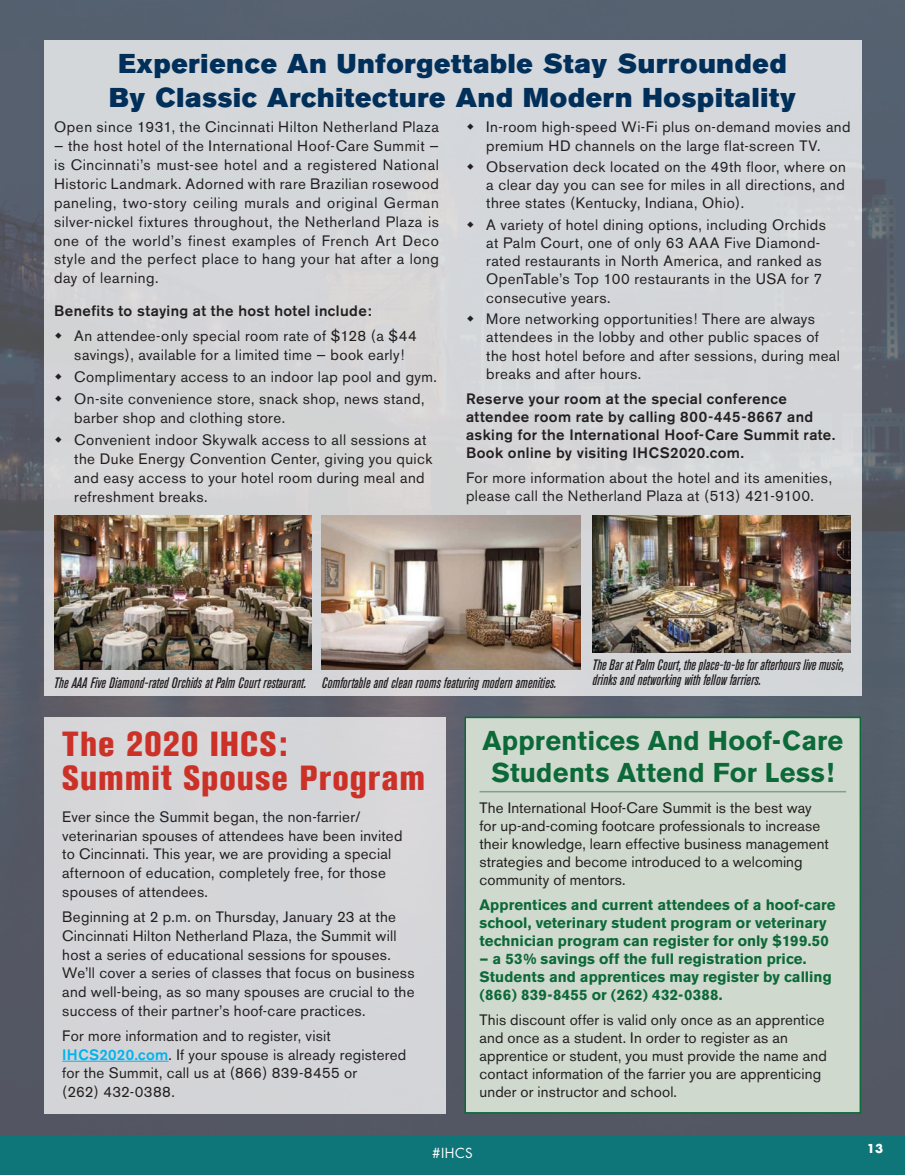
<style>
.page{position:relative;width:905px;height:1175px;background:#fff}
.page>*{position:absolute;margin:0;border:0;box-sizing:border-box;transform-origin:0 0}
.Backpage_headline{font:800 condensed 34.5px/33.8px "Akzidenz Grotesk BE";letter-spacing:.03em;color:#cc3128}
.Backpage_headline-2{font:27px/34.7px "Akzidenz Grotesk BE Super";letter-spacing:.03em;color:#002f5a;text-align:center}
.Backpage_Copy{font:700 27px/31.5px "Akzidenz Grotesk BE";letter-spacing:.01em;color:#0c6938;text-align:center}
.Backpage_Copy-2{font:15px/18.8px "Akzidenz Grotesk BE";letter-spacing:.02em;color:#231f20}
.Backpage_Copy-3{font:700 15px/18px "Akzidenz Grotesk BE";letter-spacing:.005em;color:#0c6938}
.Backpage_Copy-4{font:500 15px/18.1px "Akzidenz Grotesk BE";letter-spacing:.025em;color:#231f20}
.Caption_1st{font:italic 500 condensed 15px/15px "Akzidenz Grotesk BE";color:#231f20}
.t1{font:13.5px "Futura";color:#fff}
.t2{font:700 12px "Futura";color:#fff}
.s1{font-weight:500;color:#00b3ee}
</style>
<div class="page">
<div style="left:0;top:1134px;width:904px;height:40px;background:#0e7579"></div>
<img style="left:0;top:0;width:904px;height:1134px">
<div style="left:44px;top:716px;width:402px;height:397px;background:#d4d5d8"></div>
<div style="left:44px;top:41px;width:817px;height:654px;background:#d4d7da"></div>
<hr style="left:62px;top:1060px;width:106px;height:1px;background:#00b3ee">
<img style="left:54px;top:515px;width:257px;height:154px">
<img style="left:322px;top:515px;width:258px;height:154px">
<img style="left:592px;top:515px;width:258px;height:138px">
<div style="left:464px;top:716px;width:397px;height:398px;background:#d0d9ce"></div>
<p class="Backpage_headline-2" style="left:109px;top:46px;width:688px">Experience An Unforgettable Stay Surrounded<br>By Classic Architecture And Modern Hospitality</p>
<p class="Backpage_Copy-2" style="left:54px;top:118px;width:386px">Open since 1931, the Cincinnati Hilton Netherland Plaza</p>
<p class="Backpage_Copy-2" style="left:54px;top:137px;width:386px;text-align:justify">— the host hotel of the International Hoof-Care Summit — is Cincinnati’s must-see hotel and a registered National Historic Landmark. Adorned with rare Brazilian rosewood paneling, two-story ceiling murals and original German silver-nickel fixtures throughout, the Netherland Plaza is one of the world’s finest examples of French Art Deco style and the perfect place to hang your hat after a long day of learning.</p>
<p class="Backpage_Copy-4" style="left:54px;top:301px;width:319px">Benefits to staying at the host hotel include:</p>
<p class="Backpage_Copy-2" style="left:74px;top:326px;width:344px">An attendee-only special room rate of $128 (a $44 savings), available for a limited time — book early!</p>
<p class="Backpage_Copy-2" style="left:74px;top:367px;width:364px">Complimentary access to an indoor lap pool and gym.</p>
<p class="Backpage_Copy-2" style="left:74px;top:389px;width:352px">On-site convenience store, snack shop, news stand, barber shop and clothing store.</p>
<p class="Backpage_Copy-2" style="left:74px;top:430px;width:359px">Convenient indoor Skywalk access to all sessions at the Duke Energy Convention Center, giving you quick and easy access to your hotel room during meal and refreshment breaks.</p>
<p class="Backpage_Copy-2" style="left:486px;top:118px;width:366px;line-height:18.1px">In-room high-speed Wi-Fi plus on-demand movies and premium HD channels on the large flat-screen TV.</p>
<p class="Backpage_Copy-2" style="left:486px;top:158px;width:361px;line-height:18.1px;text-align:justify">Observation deck located on the 49th floor, where on a clear day you can see for miles in all directions, and three states (Kentucky, Indiana, Ohio).</p>
<p class="Backpage_Copy-2" style="left:486px;top:216px;width:341px;line-height:18.1px">A variety of hotel dining options, including Orchids at Palm Court, one of only 63 AAA Five Diamond&shy;rated restaurants in North America, and ranked as OpenTable’s Top 100 restaurants in the USA for 7 consecutive years.</p>
<p class="Backpage_Copy-2" style="left:486px;top:310px;width:355px;line-height:18.1px">More networking opportunities! There are always attendees in the lobby and other public spaces of the host hotel before and after sessions, during meal breaks and after hours.</p>
<p class="Backpage_Copy-4" style="left:466px;top:389px;width:371px">Reserve your room at the special conference attendee room rate by calling 800-445-8667 and asking for the International Hoof-Care Summit rate.<br>Book online by visiting IHCS2020.com.</p>
<p class="Backpage_Copy-2" style="left:466px;top:469px;width:367px;line-height:18.1px">For more information about the hotel and its amenities, please call the Netherland Plaza at (513) 421-9100.</p>
<p class="Caption_1st" style="left:54px;top:675px;width:253px">The AAA Five Diamond-rated Orchids at Palm Court restaurant.</p>
<p class="Caption_1st" style="left:322px;top:675px;width:236px">Comfortable and clean rooms featuring modern amenities.</p>
<p class="Caption_1st" style="left:592px;top:657px;width:253px">The Bar at Palm Court, the place-to-be for afterhours live music, drinks and networking with fellow farriers.</p>
<p class="Backpage_headline" style="left:62px;top:727px;width:364px">The 2020 IHCS:<br>Summit Spouse Program</p>
<p class="Backpage_Copy-2" style="left:62px;top:807px;width:341px">Ever since the Summit began, the non-farrier/ veterinarian spouses of attendees have been invited to Cincinnati. This year, we are providing a special afternoon of education, completely free, for those spouses of attendees.</p>
<p class="Backpage_Copy-2" style="left:62px;top:907px;width:354px">Beginning at 2 p.m. on Thursday, January 23 at the Cincinnati Hilton Netherland Plaza, the Summit will host a series of educational sessions for spouses.<br>We’ll cover a series of classes that focus on business and well-being, as so many spouses are crucial to the success of their partner’s hoof-care practices.</p>
<p class="Backpage_Copy-2" style="left:62px;top:1026px;width:345px">For more information and to register, visit <span class="s1">IHCS2020.com</span>. If your spouse is already registered for the Summit, call us at (866) 839-8455 or<br>(262) 432-0388.</p>
<p class="Backpage_Copy" style="left:482px;top:725px;width:362px">Apprentices And Hoof-Care<br>Students Attend For Less!</p>
<p class="Backpage_Copy-2" style="left:479px;top:799px;width:351px;line-height:18px">The International Hoof-Care Summit is the best way for up-and-coming footcare professionals to increase their knowledge, learn effective business management strategies and become introduced to a welcoming community of mentors.</p>
<p class="Backpage_Copy-3" style="left:479px;top:896px;width:357px">Apprentices and current attendees of a hoof-care school, veterinary student program or veterinary technician program can register for only $199.50</p>
<p class="Backpage_Copy-3" style="left:479px;top:950px;width:354px">— a 53% savings off the full registration price.<br>Students and apprentices may register by calling (866) 839-8455 or (262) 432-0388.</p>
<p class="Backpage_Copy-2" style="left:479px;top:1010px;width:349px;line-height:18px">This discount offer is valid only once as an apprentice and once as a student. In order to register as an apprentice or student, you must provide the name and contact information of the farrier you are apprenticing under or instructor and school.</p>
<p class="t1" style="left:432px;top:1143px;width:42px">#IHCS</p>
<p class="t2" style="left:866px;top:1139px;width:18px">13</p>
</div>
